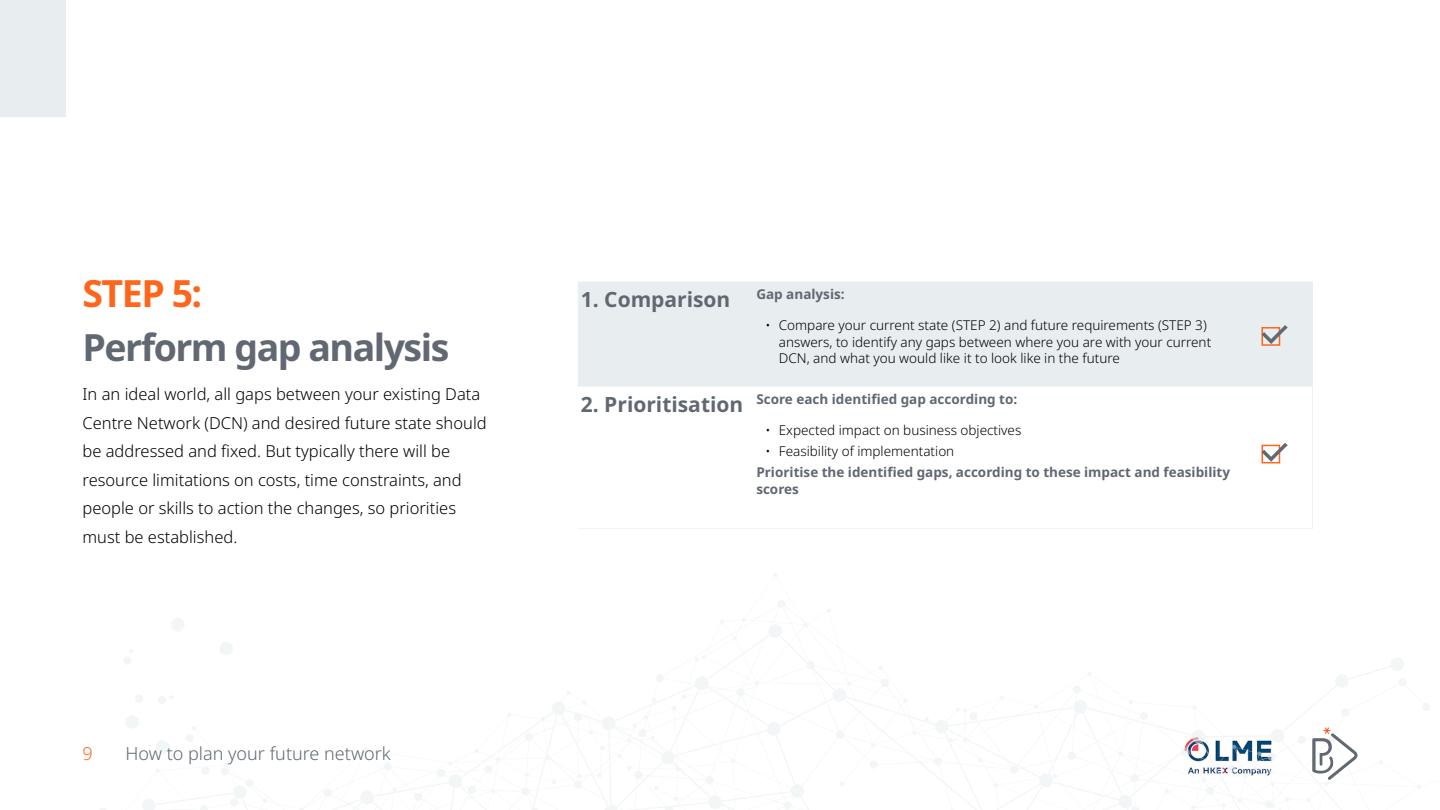
<style>
.page{position:relative;width:1440px;height:810px;background:#fff}
.page>*{position:absolute;margin:0;border:0;box-sizing:border-box;transform-origin:0 0}
.t1{font:700 37.5px "Noto Sans";letter-spacing:-.04em;color:#616872}
.t2{font:700 37.5px "Noto Sans";color:#ff661c}
.t3{font:700 21px "Noto Sans";color:#616872}
.t4{font:300 18px "Noto Sans";color:#616973}
.t5{font:300 18px "Noto Sans";color:#ff661c}
.t6{font:300 16.5px/28.5px "Noto Sans";color:#000}
.t7{font:300 13.5px/16.5px "Noto Sans";color:#000}
.t8{font:700 13.5px/16.5px "Noto Sans";color:#616872}
.s1{font-size:21px}
</style>
<div class="page">
<div style="left:578px;top:282px;width:734px;height:105px;background:#e8edf0"></div>
<div style="left:1262px;top:327px;width:18px;height:19px;border:2px solid #ff661c"></div>
<svg style="left:1262px;top:325px;width:26px;height:19px"></svg>
<div style="left:1262px;top:445px;width:18px;height:18px;border:2px solid #ff661c"></div>
<svg style="left:1262px;top:443px;width:26px;height:19px"></svg>
<div style="left:1422px;top:703px;width:9px;height:8px;background:#f3f6f7;border-radius:50%"></div>
<svg style="left:100px;top:609px;width:1321px;height:201px"></svg>
<div style="left:0;top:0;width:66px;height:117px;background:#e8edf0"></div>
<h1 class="t2" style="left:82px;top:267px;width:121px">STEP 5:</h1>
<h1 class="t1" style="left:82px;top:321px;width:368px">Perform gap analysis</h1>
<p class="t6" style="left:82px;top:380px;width:406px">In an ideal world, all gaps between your existing Data Centre Network (DCN) and desired future state should be addressed and fixed. But typically there will be resource limitations on costs, time constraints, and people or skills to action the changes, so priorities must be established.</p>
<p class="t5" style="left:82px;top:741px;width:12px">9</p>
<p class="t4" style="left:126px;top:741px;width:267px">How to plan your future network</p>
<p class="t3" style="left:581px;top:285px;width:265px">1. Comparison <sup>Gap</sup> <sup>analysis:</sup></p>
<p class="t7" style="left:779px;top:318px;width:434px;text-indent:-14px">• Compare your current state (STEP 2) and future requirements (STEP 3) answers, to identify any gaps between where you are with your current<br>DCN, and what you would like it to look like in the future</p>
<p class="t8" style="left:581px;top:391px;width:438px"><span class="s1">2. Prioritisation</span> Score each identified gap according to:</p>
<p class="t7" style="left:765px;top:423px;width:258px">• Expected impact on business objectives</p>
<p class="t7" style="left:765px;top:444px;width:191px">• Feasibility of implementation</p>
<p class="t8" style="left:756px;top:465px;width:475px">Prioritise the identified gaps, according to these impact and feasibility scores</p>
</div>
